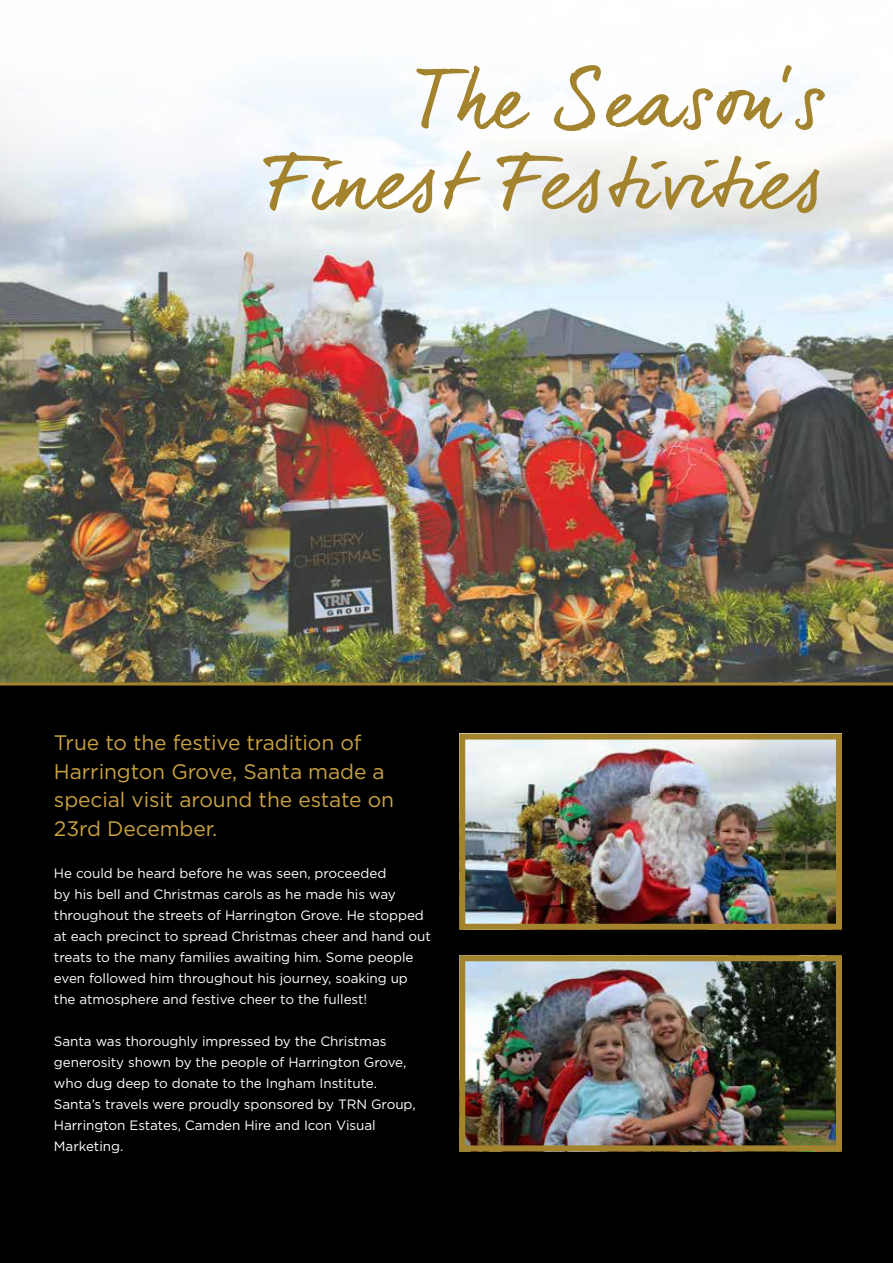
<style>
.page{position:relative;width:893px;height:1263px;background:#000}
.page>*{position:absolute;margin:0;border:0;box-sizing:border-box;transform-origin:0 0}
.t1{font:75px/82.5px "dear Joe 6";letter-spacing:.01em;color:#a4832e;text-align:right}
.t2{font:21px/28.5px "Gotham";letter-spacing:-.005em;color:#c9a240}
.t3{font:13.5px/21px "Gotham";letter-spacing:-.005em;color:#fff}
</style>
<div class="page">
<img style="left:0;top:0;width:893px;height:682px">
<img style="left:466px;top:740px;width:369px;height:183px">
<div style="left:459px;top:733px;width:383px;height:197px;border:6px solid #a4832e"></div>
<img style="left:466px;top:962px;width:369px;height:182px">
<div style="left:459px;top:955px;width:383px;height:196px;border:6px solid #a4832e"></div>
<hr style="left:0;top:682px;width:893px;height:3px;background:#a4832e">
<h1 class="t1" style="left:263px;top:58px;width:563px">The Season’s<br>Finest Festivities</h1>
<h2 class="t2" style="left:54px;top:728px;width:342px">True to the festive tradition of<br>Harrington Grove, Santa made a special visit around the estate on<br>23rd December.</h2>
<p class="t3" style="left:54px;top:862px;width:378px">He could be heard before he was seen, proceeded<br>by his bell and Christmas carols as he made his way throughout the streets of Harrington Grove. He stopped at each precinct to spread Christmas cheer and hand out treats to the many families awaiting him. Some people even followed him throughout his journey, soaking up the atmosphere and festive cheer to the fullest!</p>
<p class="t3" style="left:54px;top:1031px;width:363px">Santa was thoroughly impressed by the Christmas generosity shown by the people of Harrington Grove, who dug deep to donate to the Ingham Institute.<br>Santa’s travels were proudly sponsored by TRN Group, Harrington Estates, Camden Hire and Icon Visual Marketing.</p>
</div>
